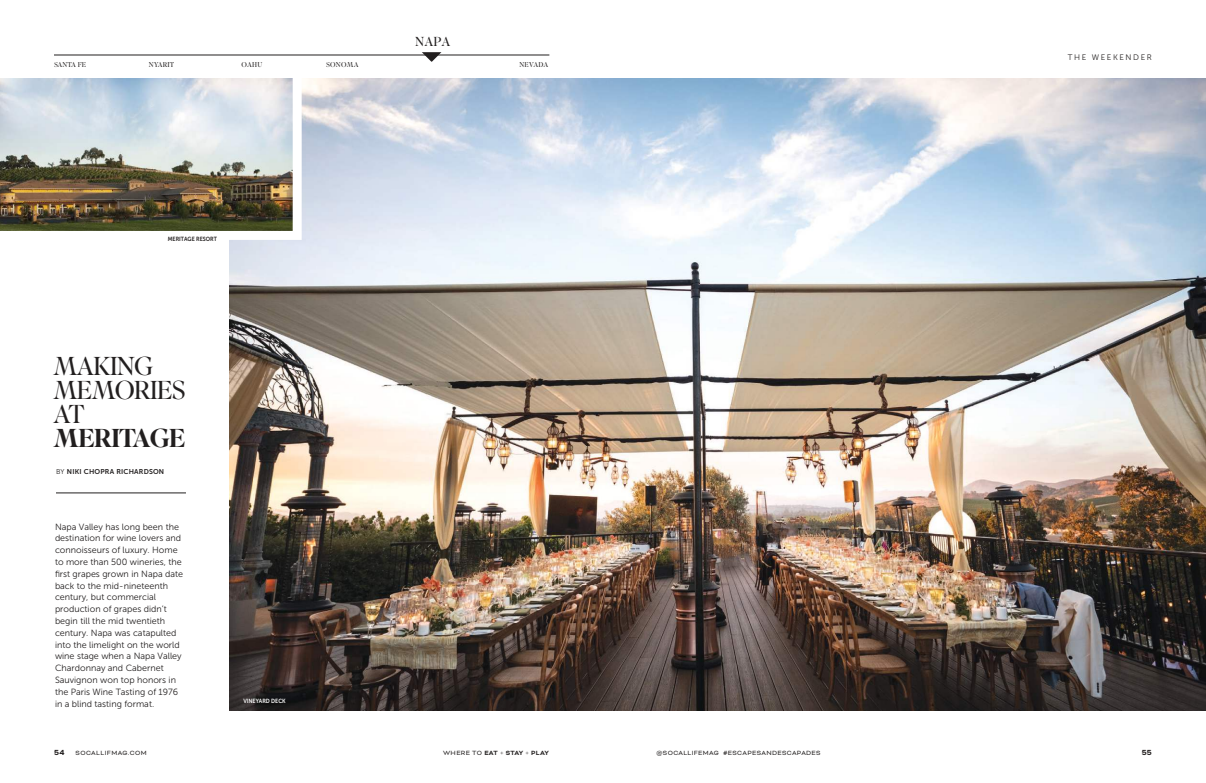
<style>
.page{position:relative;width:1206px;height:783px;background:#fff}
.page>*{position:absolute;margin:0;border:0;box-sizing:border-box;transform-origin:0 0}
.t1{font:300 25.8px/23.8px "Superior Title";letter-spacing:-.045em;color:#221f1f}
.t2{font:500 25.8px "Superior Title";letter-spacing:-.045em;color:#221f1f}
.t3{font:300 13px "Superior Title";color:#221f1f}
.t4{font:9px/11.8px "Museo Sans 300";color:#221f1f}
.t5{font:700 8.5px "Bicyclette";color:#221f1f}
.t6{font:8px "Museo Sans 300";letter-spacing:.2em;color:#221f1f}
.t7{font:7px "Bicyclette";letter-spacing:.05em;color:#221f1f}
.t8{font:300 7px "Superior Title";letter-spacing:.03em;color:#221f1f}
.t9{font:7px "Museo Sans 700";letter-spacing:.025em;color:#221f1f}
.t10{font:700 7px "Bicyclette";letter-spacing:-.015em;color:#221f1f}
.t11{font:6px "Museo Sans 700";color:#221f1f;scale:.9 1}
.t12{font:6px "Museo Sans 700";color:#fff;scale:.9 1}
.s1{font-family:"Museo Sans 300"}
.s2{font-weight:400}
.s3{font-weight:300}
</style>
<div class="page">
<img style="left:229px;top:78px;width:977px;height:633px">
<hr style="left:56px;top:493px;width:130px;height:1px;background:#221f1f">
<svg style="left:422px;top:52px;width:19px;height:10px"></svg>
<img style="left:0;top:78px;width:302px;height:162px">
<hr style="left:54px;top:55px;width:495px;height:1px;background:#221f1f">
<p class="t8" style="left:54px;top:61px;width:34px">SANTA FE</p>
<p class="t8" style="left:149px;top:61px;width:27px">NYARIT</p>
<p class="t8" style="left:242px;top:61px;width:22px">OAHU</p>
<p class="t8" style="left:326px;top:61px;width:34px">SONOMA</p>
<h2 class="t3" style="left:415px;top:34px;width:37px">NAPA</h2>
<p class="t11" style="left:168px;top:235px;width:56px">MERITAGE RESORT</p>
<h1 class="t1" style="left:53px;top:355px;width:135px">MAKING<br>MEMORIES<br>AT</h1>
<h1 class="t2" style="left:53px;top:423px;width:134px">MERITAGE</h1>
<p class="t9" style="left:56px;top:467px;width:110px"><span class="s1">BY</span> NIKI CHOPRA RICHARDSON</p>
<p class="t4" style="left:55px;top:521px;width:130px">Napa Valley has long been the destination for wine lovers and connoisseurs of luxury. Home to more than 500 wineries, the first grapes grown in Napa date back to the mid-nineteenth century, but commercial production of grapes didn’t begin till the mid twentieth century. Napa was catapulted into the limelight on the world wine stage when a Napa Valley<br>Chardonnay and Cabernet<br>Sauvignon won top honors in the Paris Wine Tasting of 1976 in a blind tasting format.</p>
<p class="t12" style="left:243px;top:697px;width:49px">VINEYARD DECK</p>
<p class="t8" style="left:519px;top:61px;width:31px">NEVADA</p>
<p class="t6" style="left:1068px;top:54px;width:86px">THE WEEKENDER</p>
<p class="t5" style="left:54px;top:747px;width:12px">54</p>
<p class="t7" style="left:76px;top:750px;width:73px">SOCALLIFMAG.COM</p>
<p class="t10" style="left:443px;top:749px;width:107px"><span class="s2">WHERE TO</span> EAT <span class="s3">+</span> STAY <span class="s3">+</span> PLAY</p>
<p class="t7" style="left:657px;top:750px;width:166px">@SOCALLIFEMAG #ESCAPESANDESCAPADES</p>
<p class="t5" style="left:1142px;top:747px;width:12px">55</p>
</div>
